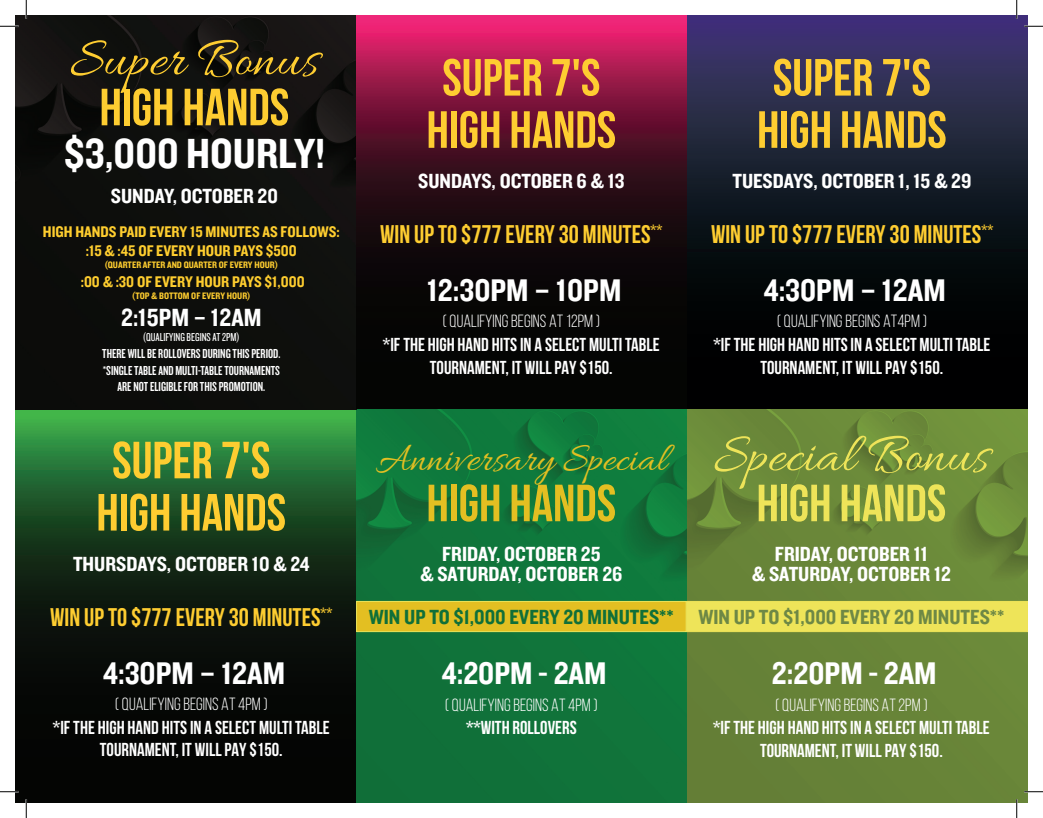
<style>
.page{position:relative;width:1043px;height:818px;background:#fff}
.page>*{position:absolute;margin:0;border:0;box-sizing:border-box;transform-origin:0 0}
.t1{font:56.25px "Allura";color:#eee459}
.t2{font:56.25px "Allura";color:#fecd31}
.t3{font:700 52.25px/52.2px "Bebas Neue";color:#fecd31;text-align:center}
.t4{font:700 52.25px "Bebas Neue";color:#eee459}
.t5{font:700 52.25px "Bebas Neue";color:#e3bf22}
.t6{font:43.75px "Knockout 50 Welterweight";color:#fff}
.t7{font:41.25px "Allura";color:#e3bf22}
.t8{font:32.5px "Knockout 50 Welterweight";color:#fff}
.t9{font:25.75px "Knockout 50 Welterweight";color:#fff}
.t10{font:700 25.5px "Bebas Neue";color:#fecd31}
.t11{font:21.25px/20px "Knockout 50 Welterweight";color:#fff;text-align:center}
.t12{font:21.25px "Knockout 50 Welterweight";color:#106f39}
.t13{font:700 18.75px/22.5px "Bebas Neue";color:#fff;text-align:center}
.t14{font:17.62px "Bebas Neue";color:#fff}
.t15{font:16px/19.2px "Knockout 50 Welterweight";color:#fecd2f;text-align:center}
.t16{font:13.5px/16.6px "Knockout 48 Featherweight";color:#fff;text-align:center}
.t17{font:12px "Knockout 28 Junior Feathrwt";color:#fff}
.t18{font:9.75px "Knockout 50 Welterweight";color:#fecd2f}
.s1{color:#6e8845}
</style>
<div class="page">
<svg style="left:686px;top:15px;width:342px;height:394px;background:#151728"></svg>
<svg style="left:15px;top:409px;width:341px;height:393px;background:#133017"></svg>
<img style="left:356px;top:409px;width:672px;height:393px">
<img style="left:15px;top:15px;width:341px;height:394px">
<svg style="left:356px;top:601px;width:672px;height:30px;background:#e8d23e"></svg>
<svg style="left:356px;top:15px;width:330px;height:394px;background:#410d20"></svg>
<svg style="left:0;top:25px;width:19px;height:2px"></svg>
<svg style="left:1024px;top:25px;width:18px;height:2px"></svg>
<svg style="left:0;top:790px;width:19px;height:2px"></svg>
<svg style="left:1024px;top:790px;width:18px;height:2px"></svg>
<svg style="left:25px;top:0;width:2px;height:19px"></svg>
<svg style="left:25px;top:799px;width:2px;height:19px"></svg>
<svg style="left:1015px;top:0;width:2px;height:19px"></svg>
<svg style="left:1015px;top:799px;width:2px;height:19px"></svg>
<h1 class="t2" style="left:70px;top:28px;width:250px">Super Bonus</h1>
<h2 class="t3" style="left:100px;top:80px;width:191px">HIGH HANDS</h2>
<h3 class="t6" style="left:64px;top:124px;width:263px">$3,000 HOURLY!</h3>
<p class="t11" style="left:111px;top:185px;width:169px">SUNDAY, OCTOBER 20</p>
<p class="t15" style="left:43px;top:221px;width:298px">HIGH HANDS PAID EVERY 15 MINUTES AS FOLLOWS: :15 &amp; :45 OF EVERY HOUR PAYS $500</p>
<p class="t18" style="left:104px;top:258px;width:175px">(QUARTER AFTER AND QUARTER OF EVERY HOUR)</p>
<p class="t15" style="left:81px;top:272px;width:225px">:00 &amp; :30 OF EVERY HOUR PAYS $1,000</p>
<p class="t18" style="left:132px;top:289px;width:120px">(TOP &amp; BOTTOM OF EVERY HOUR)</p>
<h3 class="t9" style="left:121px;top:300px;width:142px">2:15PM – 12AM</h3>
<p class="t17" style="left:143px;top:330px;width:98px">(QUALIFYING BEGINS AT 2PM)</p>
<p class="t16" style="left:102px;top:345px;width:179px">THERE WILL BE ROLLOVERS DURING THIS PERIOD. *SINGLE TABLE AND MULTI-TABLE TOURNAMENTS<br>ARE NOT ELIGIBLE FOR THIS PROMOTION.</p>
<h2 class="t3" style="left:96px;top:433px;width:191px">SUPER 7'S<br>HIGH HANDS</h2>
<p class="t11" style="left:73px;top:552px;width:238px">THURSDAYS, OCTOBER 10 &amp; 24</p>
<h3 class="t10" style="left:50px;top:603px;width:284px">WIN UP TO $777 EVERY 30 MINUTES<sup>**</sup></h3>
<h3 class="t8" style="left:103px;top:651px;width:183px">4:30PM – 12AM</h3>
<p class="t14" style="left:115px;top:694px;width:154px">( QUALIFYING BEGINS AT 4PM )</p>
<p class="t13" style="left:53px;top:715px;width:278px">*IF THE HIGH HAND HITS IN A SELECT MULTI TABLE<br>TOURNAMENT, IT WILL PAY $150.</p>
<h2 class="t3" style="left:426px;top:51px;width:191px">SUPER 7'S<br>HIGH HANDS</h2>
<p class="t11" style="left:418px;top:170px;width:208px">SUNDAYS, OCTOBER 6 &amp; 13</p>
<h2 class="t3" style="left:757px;top:51px;width:191px">SUPER 7'S<br>HIGH HANDS</h2>
<p class="t11" style="left:732px;top:170px;width:240px">TUESDAYS, OCTOBER 1, 15 &amp; 29</p>
<h3 class="t10" style="left:380px;top:220px;width:284px">WIN UP TO $777 EVERY 30 MINUTES<sup>**</sup></h3>
<h3 class="t10" style="left:711px;top:220px;width:284px">WIN UP TO $777 EVERY 30 MINUTES<sup>**</sup></h3>
<h3 class="t8" style="left:427px;top:269px;width:196px">12:30PM – 10PM</h3>
<p class="t14" style="left:443px;top:312px;width:158px">( QUALIFYING BEGINS AT 12PM )</p>
<p class="t13" style="left:383px;top:333px;width:278px">*IF THE HIGH HAND HITS IN A SELECT MULTI TABLE<br>TOURNAMENT, IT WILL PAY $150.</p>
<h3 class="t7" style="left:376px;top:436px;width:293px">Anniversary Special</h3>
<h2 class="t5" style="left:426px;top:474px;width:191px">HIGH HANDS</h2>
<p class="t11" style="left:420px;top:543px;width:204px">FRIDAY, OCTOBER 25<br>&amp; SATURDAY, OCTOBER 26</p>
<h3 class="t8" style="left:763px;top:269px;width:183px">4:30PM – 12AM</h3>
<p class="t14" style="left:777px;top:312px;width:151px">( QUALIFYING BEGINS AT4PM )</p>
<p class="t13" style="left:713px;top:333px;width:278px">*IF THE HIGH HAND HITS IN A SELECT MULTI TABLE<br>TOURNAMENT, IT WILL PAY $150.</p>
<h1 class="t1" style="left:714px;top:424px;width:276px">Special Bonus</h1>
<h2 class="t4" style="left:756px;top:474px;width:191px">HIGH HANDS</h2>
<p class="t11" style="left:752px;top:543px;width:200px">FRIDAY, OCTOBER 11<br>&amp; SATURDAY, OCTOBER 12</p>
<p class="t12" style="left:369px;top:603px;width:637px">WIN UP TO $1,000 EVERY 20 MINUTES** <span class="s1">WIN UP TO $1,000 EVERY 20 MINUTES**</span></p>
<h3 class="t8" style="left:442px;top:652px;width:166px">4:20PM - 2AM</h3>
<p class="t14" style="left:445px;top:695px;width:154px">( QUALIFYING BEGINS AT 4PM )</p>
<p class="t13" style="left:466px;top:716px;width:112px">**WITH ROLLOVERS</p>
<h3 class="t8" style="left:772px;top:652px;width:166px">2:20PM - 2AM</h3>
<p class="t14" style="left:775px;top:695px;width:154px">( QUALIFYING BEGINS AT 2PM )</p>
<p class="t13" style="left:713px;top:716px;width:278px">*IF THE HIGH HAND HITS IN A SELECT MULTI TABLE<br>TOURNAMENT, IT WILL PAY $150.</p>
</div>
